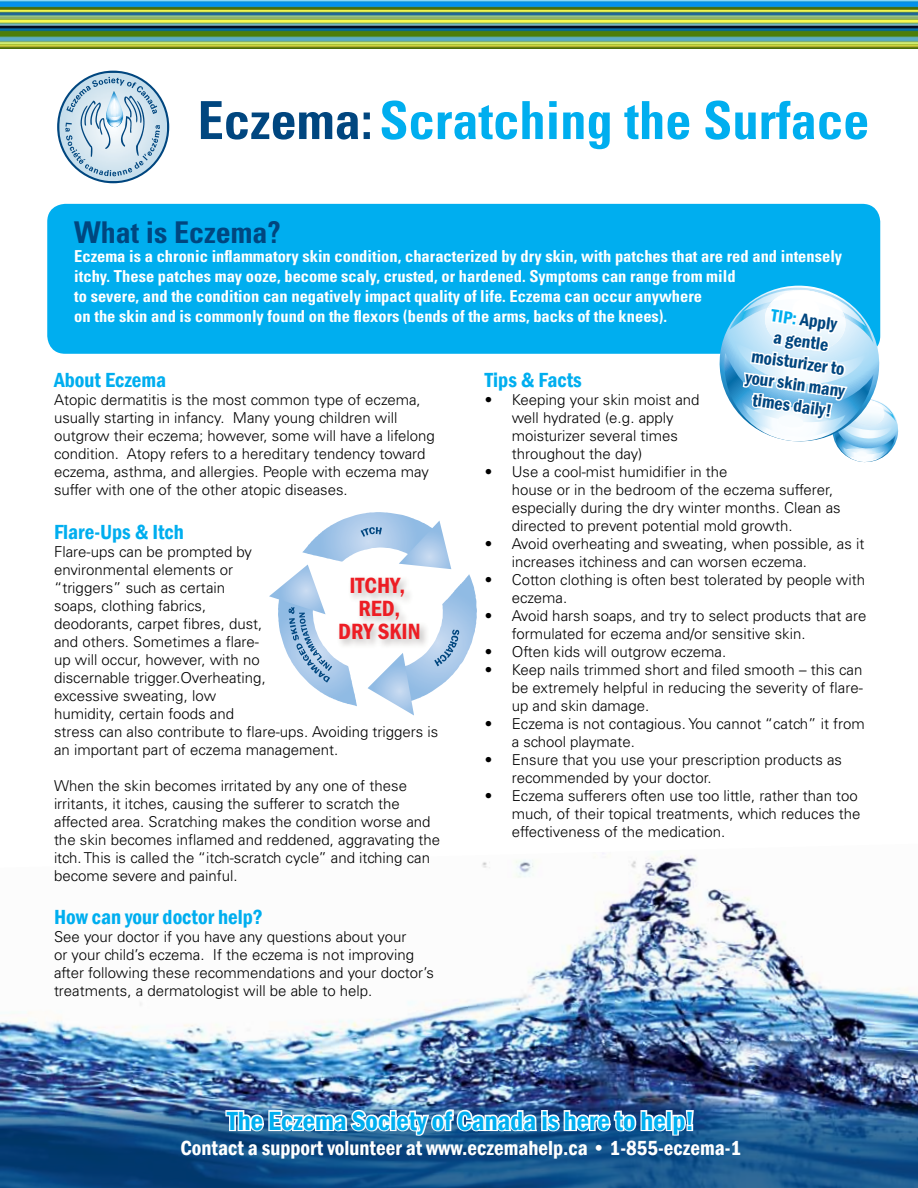
<style>
.page{position:relative;width:918px;height:1188px;background:#fff}
.page>*{position:absolute;margin:0;border:0;box-sizing:border-box;transform-origin:0 0}
.t1{font:700 condensed 52.5px "Univers LT Std";color:#00aeef}
.t2{font:700 condensed 30px "Univers LT Std";color:#00467f}
.t3{font:600 condensed 27px "Franklin Gothic";color:#00aeef}
.t4{font:600 condensed 22.8px/22.8px "Franklin Gothic";color:#ed1d24;text-align:center}
.t5{font:600 condensed 21px "Franklin Gothic";color:#fff}
.t6{font:600 condensed 21px "Franklin Gothic";color:#00aeef}
.t7{font:600 condensed 18px/21.6px "Franklin Gothic";color:#00467f;text-align:center}
.t8{font:700 condensed 16.5px/19.8px "Univers LT Std";color:#fff}
.t9{font:300 15px/18px "Univers LT Std";color:#000}
.s1{color:#00467f}
.s2{color:#00aeef}
</style>
<div class="page">
<img style="left:0;top:851px;width:918px;height:251px">
<svg style="left:0;top:1102px;width:918px;height:86px;background:#19548b"></svg>
<div style="left:47px;top:204px;width:833px;height:150px;background:#00aeef;border-radius:18px"></div>
<svg style="left:58px;top:72px;width:110px;height:110px"></svg>
<img style="left:0;top:0;width:918px;height:48px">
<svg style="left:224px;top:1108px;width:471px;height:35px"></svg>
<svg style="left:269px;top:512px;width:208px;height:204px"></svg>
<svg style="left:714px;top:286px;width:185px;height:177px"></svg>
<h1 class="t1" style="left:198px;top:88px;width:673px"><span class="s1">Eczema:</span>Scratching the Surface</h1>
<h2 class="t2" style="left:74px;top:214px;width:208px">What is Eczema?</h2>
<p class="t8" style="left:74px;top:247px;width:770px">Eczema is a chronic inflammatory skin condition, characterized by dry skin, with patches that are red and intensely itchy. These patches may ooze, become scaly, crusted, or hardened. Symptoms can range from mild<br>to severe, and the condition can negatively impact quality of life. Eczema can occur anywhere<br>on the skin and is commonly found on the flexors (bends of the arms, backs of the knees).</p>
<p class="t7" style="left:756px;top:302px;width:102px;rotate:8deg"><span class="s2">TIP:</span> Apply<br>a gentle moisturizer to your skin many times daily!</p>
<h3 class="t6" style="left:485px;top:366px;width:98px">Tips &amp; Facts</h3>
<p class="t9" style="left:512px;top:391px;width:189px;text-indent:-27px">• Keeping your skin moist and well hydrated (e.g. apply moisturizer several times throughout the day)</p>
<p class="t9" style="left:512px;top:463px;width:331px;text-indent:-27px">• Use a cool-mist humidifier in the<br>house or in the bedroom of the eczema sufferer, especially during the dry winter months. Clean as directed to prevent potential mold growth.</p>
<p class="t9" style="left:512px;top:535px;width:354px;text-indent:-27px">• Avoid overheating and sweating, when possible, as it increases itchiness and can worsen eczema.</p>
<p class="t9" style="left:512px;top:571px;width:355px;text-indent:-27px">• Cotton clothing is often best tolerated by people with eczema.</p>
<p class="t9" style="left:512px;top:607px;width:356px;text-indent:-27px">• Avoid harsh soaps, and try to select products that are formulated for eczema and/or sensitive skin.</p>
<p class="t9" style="left:485px;top:643px;width:243px">• Often kids will outgrow eczema.</p>
<p class="t9" style="left:512px;top:661px;width:353px;text-align:justify;text-indent:-27px">• Keep nails trimmed short and filed smooth – this can be extremely helpful in reducing the severity of flare&shy;up and skin damage.</p>
<p class="t9" style="left:512px;top:715px;width:355px;text-indent:-27px">• Eczema is not contagious. You cannot “catch” it from a school playmate.</p>
<p class="t9" style="left:512px;top:751px;width:332px;text-indent:-27px">• Ensure that you use your prescription products as recommended by your doctor.</p>
<p class="t9" style="left:512px;top:787px;width:350px;text-indent:-27px">• Eczema sufferers often use too little, rather than too much, of their topical treatments, which reduces the effectiveness of the medication.</p>
<h3 class="t6" style="left:54px;top:366px;width:114px">About Eczema</h3>
<p class="t9" style="left:54px;top:391px;width:382px">Atopic dermatitis is the most common type of eczema, usually starting in infancy. Many young children will outgrow their eczema; however, some will have a lifelong condition. Atopy refers to a hereditary tendency toward eczema, asthma, and allergies. People with eczema may suffer with one of the other atopic diseases.</p>
<h3 class="t6" style="left:54px;top:517px;width:131px">Flare-Ups &amp; Itch</h3>
<p class="t9" style="left:54px;top:542px;width:386px">Flare-ups can be prompted by<br>environmental elements or<br>“triggers” such as certain<br>soaps, clothing fabrics,<br>deodorants, carpet fibres, dust,<br>and others. Sometimes a flare-<br>up will occur, however, with no<br>discernable trigger.Overheating,<br>excessive sweating, low<br>humidity, certain foods and<br>stress can also contribute to flare-ups. Avoiding triggers is an important part of eczema management.</p>
<p class="t9" style="left:54px;top:776px;width:388px">When the skin becomes irritated by any one of these irritants, it itches, causing the sufferer to scratch the affected area. Scratching makes the condition worse and the skin becomes inflamed and reddened, aggravating the itch. This is called the “itch-scratch cycle” and itching can become severe and painful.</p>
<h3 class="t6" style="left:54px;top:903px;width:210px">How can your doctor help?</h3>
<p class="t9" style="left:54px;top:927px;width:381px">See your doctor if you have any questions about your<br>or your child’s eczema. If the eczema is not improving after following these recommendations and your doctor’s treatments, a dermatologist will be able to help.</p>
<h3 class="t4" style="left:338px;top:574px;width:84px">ITCHY,<br>RED,<br>DRY SKIN</h3>
<h3 class="t3" style="left:227px;top:1103px;width:469px">The Eczema Society of Canada is here to help!</h3>
<h3 class="t5" style="left:180px;top:1134px;width:562px">Contact a support volunteer at www.eczemahelp.ca • 1-855-eczema-1</h3>
</div>
